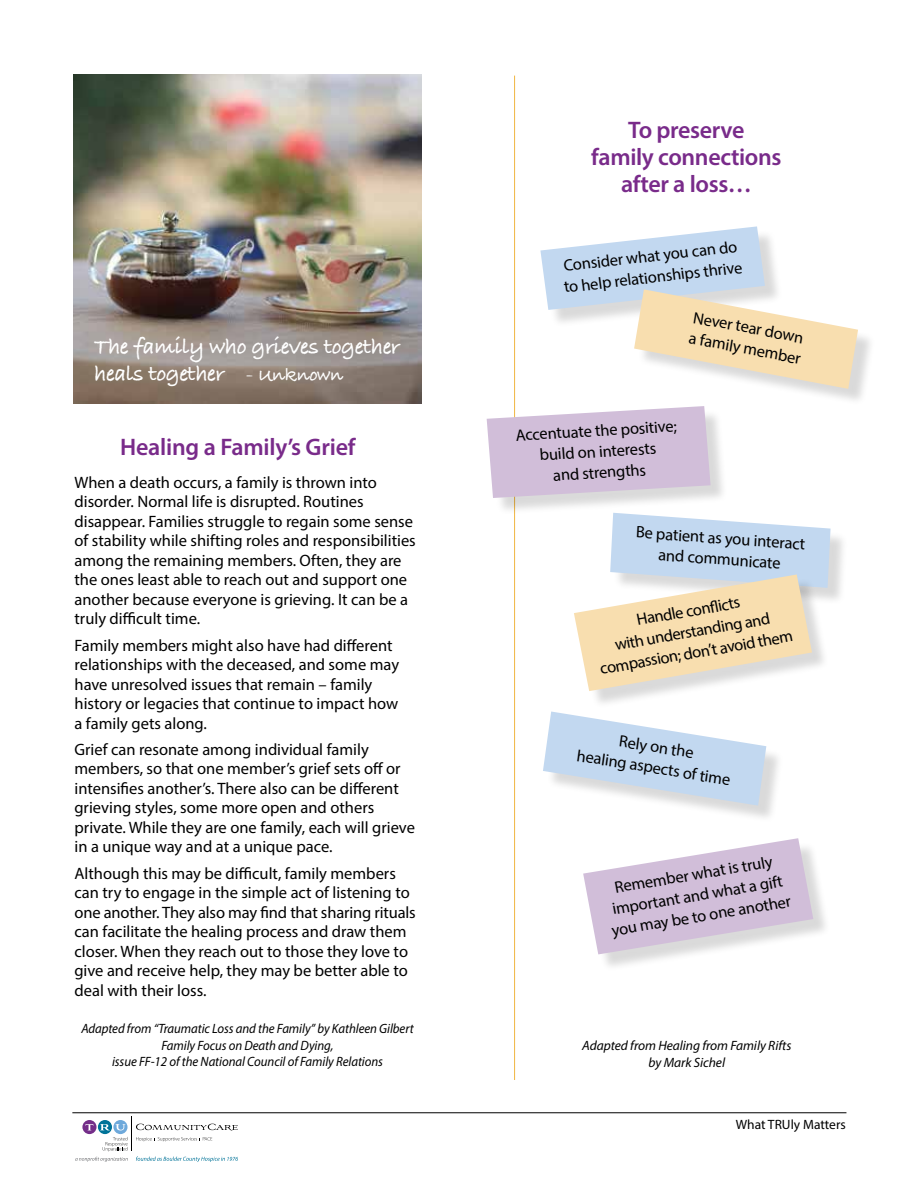
<style>
.page{position:relative;width:918px;height:1188px;background:#fff}
.page>*{position:absolute;margin:0;border:0;box-sizing:border-box;transform-origin:0 0}
.t1{font:600 24px/27px "Myriad Pro";letter-spacing:-.015em;color:#792b8a;text-align:center}
.t2{font:700 23.25px/27px "Bradley Hand ITCTT";letter-spacing:-.02em;color:#fff}
.t3{font:16.5px/19.5px "Myriad Pro";color:#000}
.t4{font:italic 13.5px/16.5px "Myriad Pro";letter-spacing:-.005em;color:#000;text-align:center;scale:.95 1}
.t5{font:italic 13.5px/16.5px "Myriad Pro";letter-spacing:-.005em;color:#000;text-align:center}
.t6{font:13.5px "Myriad Pro";color:#000}
.s1{font-size:19.5px}
</style>
<div class="page">
<svg style="left:113px;top:1120px;width:15px;height:14px"></svg>
<div style="left:98px;top:1120px;width:14px;height:14px;background:#007398;border-radius:50%"></div>
<svg style="left:82px;top:1120px;width:15px;height:14px"></svg>
<svg style="left:136px;top:1124px;width:102px;height:7px"></svg>
<svg style="left:85px;top:1124px;width:8px;height:6px"></svg>
<svg style="left:100px;top:1124px;width:26px;height:6px"></svg>
<hr style="left:132px;top:1116px;width:1px;height:35px;background:#000">
<svg style="left:136px;top:1157px;width:102px;height:5px"></svg>
<svg style="left:75px;top:1137px;width:53px;height:25px"></svg>
<svg style="left:136px;top:1137px;width:76px;height:4px"></svg>
<hr style="left:72px;top:1112px;width:774px;height:1px;background:#000">
<hr style="left:514px;top:76px;width:1px;height:1004px;background:#f0b643">
<div style="left:637px;top:293px;width:238px;height:114px;background:#000;opacity:.15"></div>
<svg style="left:540px;top:226px;width:318px;height:163px"></svg>
<div style="left:490px;top:409px;width:239px;height:107px;background:#000;opacity:.15"></div>
<svg style="left:487px;top:406px;width:224px;height:92px;background:#d5c5dc"></svg>
<div style="left:613px;top:516px;width:235px;height:90px;background:#000;opacity:.15"></div>
<div style="left:546px;top:715px;width:238px;height:108px;background:#000;opacity:.15"></div>
<svg style="left:543px;top:712px;width:223px;height:94px"></svg>
<div style="left:586px;top:841px;width:245px;height:131px;background:#000;opacity:.15"></div>
<svg style="left:583px;top:838px;width:230px;height:116px"></svg>
<div style="left:577px;top:578px;width:253px;height:131px;background:#000;opacity:.15"></div>
<svg style="left:574px;top:513px;width:257px;height:178px"></svg>
<img style="left:73px;top:74px;width:349px;height:329px">
<h2 class="t2" style="left:94px;top:332px;width:307px">The family who grieves together heals together <span class="s1">- Unknown</span></h2>
<h1 class="t1" style="left:120px;top:432px;width:237px">Healing a Family’s Grief</h1>
<p class="t3" style="left:75px;top:472px;width:343px">When a death occurs, a family is thrown into disorder. Normal life is disrupted. Routines disappear. Families struggle to regain some sense of stability while shifting roles and responsibilities among the remaining members. Often, they are the ones least able to reach out and support one another because everyone is grieving. It can be a truly difficult time.</p>
<p class="t3" style="left:75px;top:635px;width:326px">Family members might also have had different relationships with the deceased, and some may have unresolved issues that remain – family history or legacies that continue to impact how a family gets along.</p>
<p class="t3" style="left:75px;top:739px;width:342px">Grief can resonate among individual family members, so that one member’s grief sets off or intensifies another’s. There also can be different grieving styles, some more open and others private. While they are one family, each will grieve in a unique way and at a unique pace.</p>
<p class="t3" style="left:75px;top:863px;width:343px">Although this may be difficult, family members can try to engage in the simple act of listening to one another. They also may find that sharing rituals can facilitate the healing process and draw them closer. When they reach out to those they love to give and receive help, they may be better able to deal with their loss.</p>
<p class="t4" style="left:81px;top:1020px;width:351px">Adapted from “Traumatic Loss and the Family” by Kathleen Gilbert<br>Family Focus on Death and Dying,<br>issue FF-12 of the National Council of Family Relations</p>
<h1 class="t1" style="left:591px;top:116px;width:192px">To preserve<br>family connections after a loss…</h1>
<p class="t3" style="left:561px;top:255px;width:181px;line-height:21px;rotate:-6deg">Consider what you can do to help relationships thrive</p>
<p class="t3" style="left:696px;top:306px;width:115px;line-height:21px;rotate:11deg">Never tear down a family member</p>
<p class="t3" style="left:515px;top:424px;width:163px;line-height:21px;text-align:center;rotate:-3deg">Accentuate the positive; build on interests<br>and strengths</p>
<p class="t3" style="left:637px;top:521px;width:171px;line-height:21px;text-align:center;rotate:4deg">Be patient as you interact and communicate</p>
<p class="t3" style="left:591px;top:617px;width:197px;line-height:21px;text-align:center;rotate:-10deg">Handle confl icts<br>with understanding and compassion; don’t avoid them</p>
<p class="t3" style="left:582px;top:724px;width:157px;line-height:21px;text-align:center;rotate:9deg">Rely on the<br>healing aspects of time</p>
<p class="t3" style="left:604px;top:878px;width:183px;line-height:21px;text-align:center;rotate:-9deg">Remember what is truly important and what a gift you may be to one another</p>
<p class="t5" style="left:582px;top:1037px;width:211px">Adapted from Healing from Family Rifts by Mark Sichel</p>
<p class="t6" style="left:736px;top:1116px;width:111px">What TRUly Matters</p>
</div>
